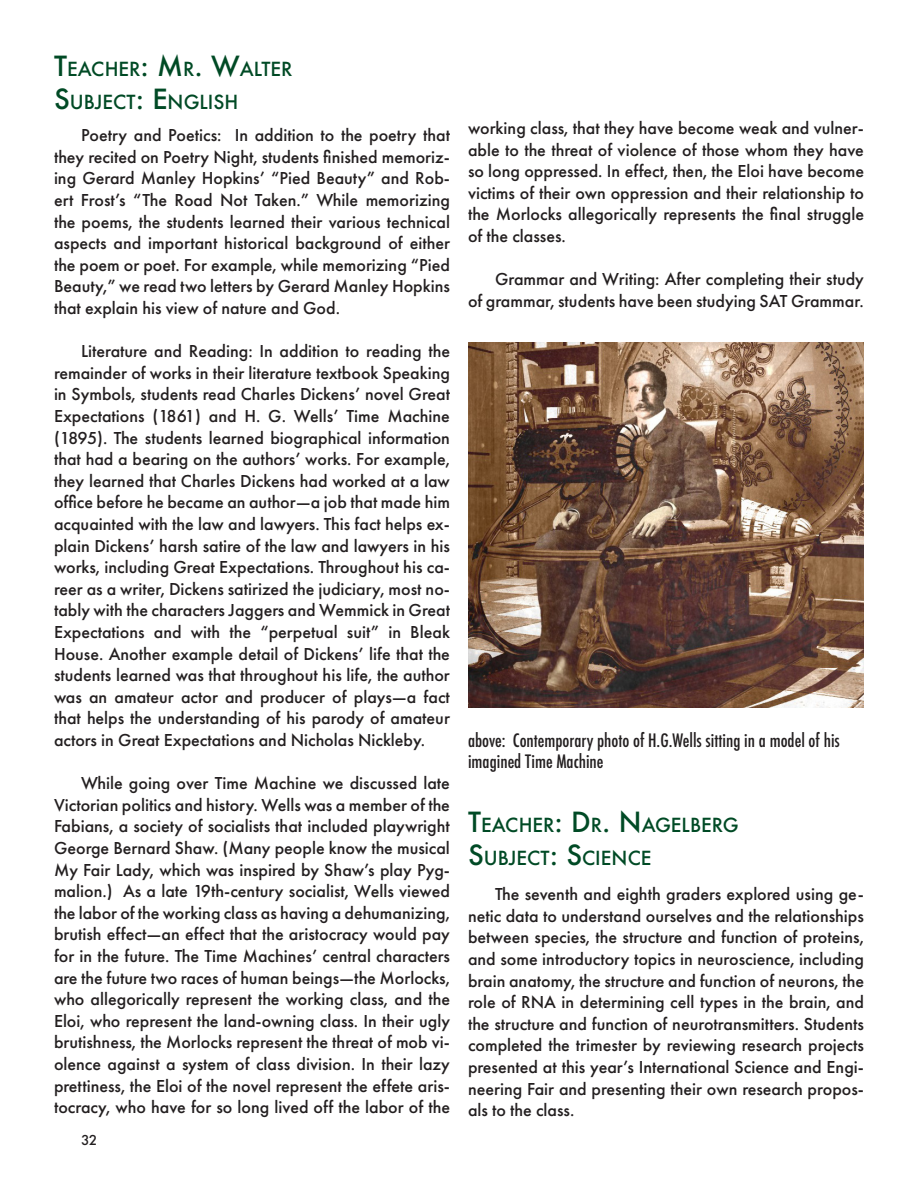
<style>
.page{position:relative;width:918px;height:1188px;background:#fff}
.page>*{position:absolute;margin:0;border:0;box-sizing:border-box;transform-origin:0 0}
.Paragraph_Style_2{font:500 18.9px "Futura";color:#004a25}
.Paragraph_Style_1{font:500 18px/21.6px "Futura PT";color:#231f20;text-align:justify}
.Paragraph_Style_4{font:500 condensed 18px/21.6px "Futura";color:#231f20}
.t1{font:500 15px "Futura PT";color:#231f20}
.s1{font-size:27px}
</style>
<div class="page">
<img style="left:468px;top:342px;width:396px;height:365px">
<p class="Paragraph_Style_2" style="left:54px;top:56px;width:26px"><span class="s1">T</span>EAC</p>
<p class="Paragraph_Style_2" style="left:105px;top:56px;width:168px">HER<span class="s1">: M</span>R<span class="s1">. W</span>ALTER</p>
<p class="Paragraph_Style_2" style="left:54px;top:89px;width:186px"><span class="s1">S</span>UBJECT<span class="s1">: E</span>NGLISH</p>
<p class="Paragraph_Style_1" style="left:54px;top:124px;width:398px;text-indent:27px">Poetry and Poetics: In addition to the poetry that they recited on Poetry Night, students finished memoriz&shy;ing Gerard Manley Hopkins’ “Pied Beauty” and Rob&shy;ert Frost’s “The Road Not Taken.” While memorizing the poems, the students learned their various technical aspects and important historical background of either the poem or poet. For example, while memorizing “Pied Beauty,” we read two letters by Gerard Manley Hopkins that explain his view of nature and God.</p>
<p class="Paragraph_Style_1" style="left:54px;top:340px;width:398px;text-indent:27px">Literature and Reading: In addition to reading the remainder of works in their literature textbook Speaking in Symbols, students read Charles Dickens’ novel Great Expectations (1861) and H. G. Wells’ Time Machine (1895). The students learned biographical information that had a bearing on the authors’ works. For example, they learned that Charles Dickens had worked at a law office before he became an author—a job that made him acquainted with the law and lawyers. This fact helps ex&shy;plain Dickens’ harsh satire of the law and lawyers in his works, including Great Expectations. Throughout his ca&shy;reer as a writer, Dickens satirized the judiciary, most no&shy;tably with the characters Jaggers and Wemmick in Great Expectations and with the “perpetual suit” in Bleak House. Another example detail of Dickens’ life that the students learned was that throughout his life, the author was an amateur actor and producer of plays—a fact that helps the understanding of his parody of amateur actors in Great Expectations and Nicholas Nickleby.</p>
<p class="Paragraph_Style_1" style="left:54px;top:772px;width:398px;text-indent:27px">While going over Time Machine we discussed late Victorian politics and history. Wells was a member of the Fabians, a society of socialists that included playwright George Bernard Shaw. (Many people know the musical My Fair Lady, which was inspired by Shaw’s play Pyg&shy;malion.) As a late 19th-century socialist, Wells viewed the labor of the working class as having a dehumanizing, brutish effect—an effect that the aristocracy would pay for in the future. The Time Machines’ central characters are the future two races of human beings—the Morlocks, who allegorically represent the working class, and the Eloi, who represent the land-owning class. In their ugly brutishness, the Morlocks represent the threat of mob vi&shy;olence against a system of class division. In their lazy prettiness, the Eloi of the novel represent the effete aris&shy;tocracy, who have for so long lived off the labor of the</p>
<p class="t1" style="left:81px;top:1131px;width:18px">32</p>
<p class="Paragraph_Style_1" style="left:468px;top:117px;width:398px">working class, that they have become weak and vulner&shy;able to the threat of violence of those whom they have so long oppressed. In effect, then, the Eloi have become victims of their own oppression and their relationship to the Morlocks allegorically represents the final struggle of the classes.</p>
<p class="Paragraph_Style_1" style="left:468px;top:268px;width:397px;text-align:right">Grammar and Writing: After completing their study<br>of grammar, students have been studying SAT Grammar.</p>
<p class="Paragraph_Style_4" style="left:468px;top:729px;width:373px">above: Contemporary photo of H.G.Wells sitting in a model of his imagined Time Machine</p>
<p class="Paragraph_Style_2" style="left:468px;top:812px;width:26px"><span class="s1">T</span>EAC</p>
<p class="Paragraph_Style_2" style="left:519px;top:812px;width:137px">HER<span class="s1">: D</span>R<span class="s1">. N</span>AGE</p>
<p class="Paragraph_Style_2" style="left:682px;top:812px;width:21px">LBERG</p>
<p class="Paragraph_Style_2" style="left:468px;top:845px;width:172px"><span class="s1">S</span>UBJECT<span class="s1">: S</span>CIENCE</p>
<p class="Paragraph_Style_1" style="left:468px;top:883px;width:398px;text-indent:27px">The seventh and eighth graders explored using ge&shy;netic data to understand ourselves and the relationships between species, the structure and function of proteins, and some introductory topics in neuroscience, including brain anatomy, the structure and function of neurons, the role of RNA in determining cell types in the brain, and the structure and function of neurotransmitters. Students completed the trimester by reviewing research projects presented at this year’s International Science and Engi&shy;neering Fair and presenting their own research propos&shy;als to the class.</p>
</div>
